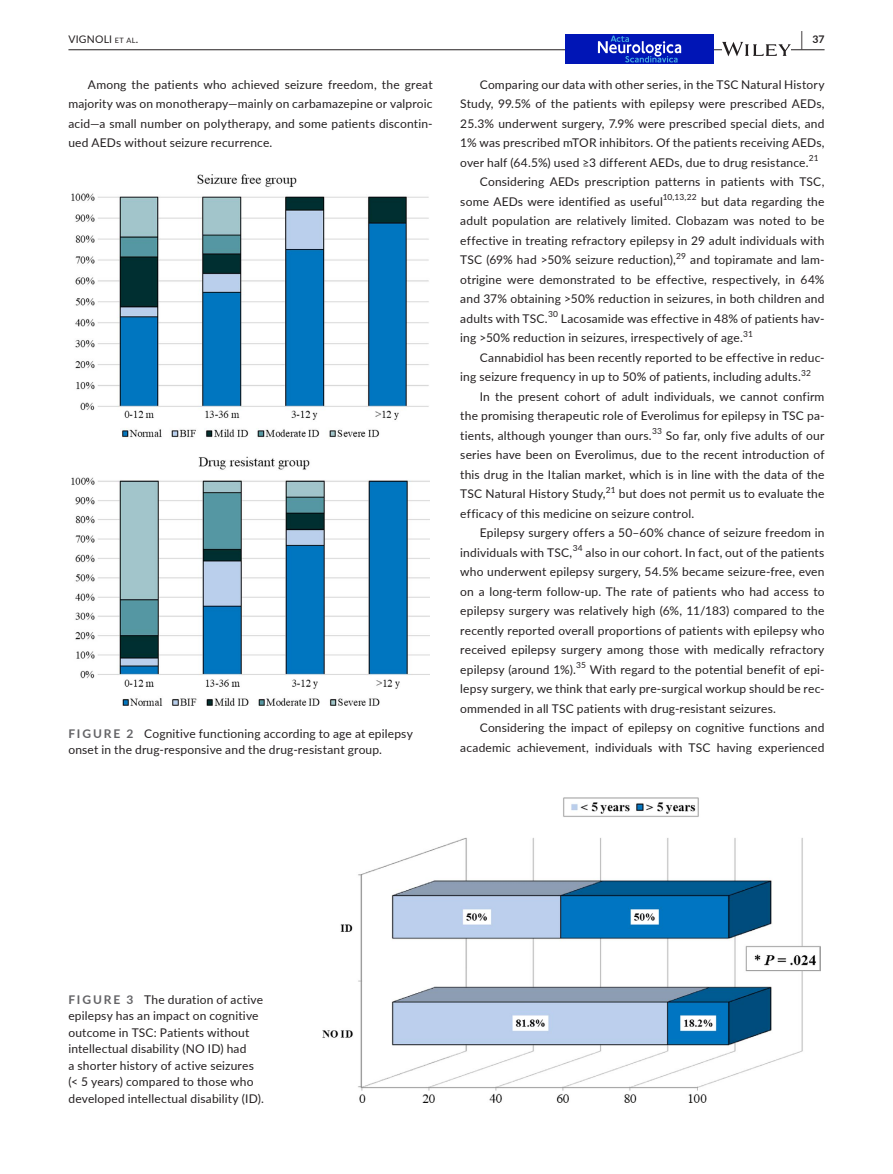
<style>
.page{position:relative;width:893px;height:1174px;background:#fff}
.page>*{position:absolute;margin:0;border:0;box-sizing:border-box;transform-origin:0 0}
.t1{font:12px/19.5px "Lato";letter-spacing:.015em;color:#231f20;text-align:justify}
.t2{font:10.5px "Lato";letter-spacing:.02em;color:#231f20}
.t3{font:700 10.5px "Lato";color:#231f20}
.t4{font:8.4px "Lato";letter-spacing:.01em;color:#231f20}
.s1{font-size:7.35px}
.s2{font-size:19.5px}
.s3{font-weight:700;color:#636366}
</style>
<div class="page">
<hr style="left:68px;top:49px;width:756px;height:1px;background:#231f20">
<div style="left:565px;top:34px;width:149px;height:30px;background:#0015b6"></div>
<svg style="left:598px;top:36px;width:83px;height:27px"></svg>
<svg style="left:722px;top:42px;width:69px;height:14px"></svg>
<img style="left:72px;top:174px;width:357px;height:531px">
<img style="left:323px;top:797px;width:497px;height:305px">
<p class="t2" style="left:68px;top:31px;width:71px">VIGNOLI <span class="s1">et al</span>.</p>
<p class="t3" style="left:801px;top:31px;width:25px"><span class="s2">|</span> 37</p>
<p class="t1" style="left:68px;top:74px;width:366px;text-indent:20px">Among the patients who achieved seizure freedom, the great majority was on monotherapy—mainly on carbamazepine or valproic acid—a small number on polytherapy, and some patients discontin&shy;ued AEDs without seizure recurrence.</p>
<p class="t1" style="left:460px;top:74px;width:366px;text-indent:20px">Comparing our data with other series, in the TSC Natural History Study, 99.5% of the patients with epilepsy were prescribed AEDs, 25.3% underwent surgery, 7.9% were prescribed special diets, and 1% was prescribed mTOR inhibitors. Of the patients receiving AEDs, over half (64.5%) used ≥3 different AEDs, due to drug resistance.</p>
<p class="t4" style="left:809px;top:152px;width:11px">21</p>
<p class="t1" style="left:460px;top:171px;width:366px;text-indent:20px">Considering AEDs prescription patterns in patients with TSC, some AEDs were identified as useful</p>
<p class="t4" style="left:663px;top:191px;width:35px">10,13,22</p>
<p class="t1" style="left:460px;top:191px;width:366px;text-indent:241px">but data regarding the adult population are relatively limited. Clobazam was noted to be effective in treating refractory epilepsy in 29 adult individuals with TSC (69% had &gt;50% seizure reduction),</p>
<p class="t4" style="left:676px;top:250px;width:11px">29</p>
<p class="t1" style="left:460px;top:249px;width:366px;text-indent:230px">and topiramate and lam&shy;otrigine were demonstrated to be effective, respectively, in 64% and 37% obtaining &gt;50% reduction in seizures, in both children and adults with TSC.</p>
<p class="t4" style="left:548px;top:308px;width:12px">30</p>
<p class="t1" style="left:460px;top:308px;width:366px;text-indent:101px">Lacosamide was effective in 48% of patients hav&shy;ing &gt;50% reduction in seizures, irrespectively of age.</p>
<p class="t4" style="left:743px;top:328px;width:11px">31</p>
<p class="t1" style="left:460px;top:347px;width:366px;text-indent:20px">Cannabidiol has been recently reported to be effective in reduc&shy;ing seizure frequency in up to 50% of patients, including adults.</p>
<p class="t4" style="left:801px;top:367px;width:11px">32</p>
<p class="t1" style="left:460px;top:386px;width:366px;text-indent:20px">In the present cohort of adult individuals, we cannot confirm the promising therapeutic role of Everolimus for epilepsy in TSC pa&shy;tients, although younger than ours.</p>
<p class="t4" style="left:652px;top:425px;width:11px">33</p>
<p class="t1" style="left:460px;top:425px;width:366px;text-indent:205px">So far, only five adults of our series have been on Everolimus, due to the recent introduction of this drug in the Italian market, which is in line with the data of the TSC Natural History Study,</p>
<p class="t4" style="left:606px;top:484px;width:11px">21</p>
<p class="t1" style="left:460px;top:483px;width:366px;text-indent:159px">but does not permit us to evaluate the efficacy of this medicine on seizure control.</p>
<p class="t1" style="left:460px;top:522px;width:366px;text-indent:20px">Epilepsy surgery offers a 50–60% chance of seizure freedom in individuals with TSC,</p>
<p class="t4" style="left:573px;top:542px;width:12px">34</p>
<p class="t1" style="left:460px;top:542px;width:366px;text-indent:125px">also in our cohort. In fact, out of the patients who underwent epilepsy surgery, 54.5% became seizure-free, even on a long-term follow-up. The rate of patients who had access to epilepsy surgery was relatively high (6%, 11/183) compared to the recently reported overall proportions of patients with epilepsy who received epilepsy surgery among those with medically refractory epilepsy (around 1%).</p>
<p class="t4" style="left:576px;top:659px;width:11px">35</p>
<p class="t1" style="left:460px;top:659px;width:366px;text-indent:129px">With regard to the potential benefit of epi&shy;lepsy surgery, we think that early pre-surgical workup should be rec&shy;ommended in all TSC patients with drug-resistant seizures.</p>
<p class="t1" style="left:460px;top:717px;width:366px;text-align:right">Considering the impact of epilepsy on cognitive functions and academic achievement, individuals with TSC having experienced</p>
<p class="t1" style="left:68px;top:724px;width:346px;line-height:16.5px"><span class="s3">FIGURE 2</span> Cognitive functioning according to age at epilepsy onset in the drug-responsive and the drug-resistant group.</p>
<p class="t1" style="left:68px;top:990px;width:197px;line-height:16.5px;text-align:left"><span class="s3">FIGURE 3</span> The duration of active epilepsy has an impact on cognitive outcome in TSC: Patients without intellectual disability (NO ID) had<br>a shorter history of active seizures (&lt; 5 years) compared to those who developed intellectual disability (ID).</p>
</div>
